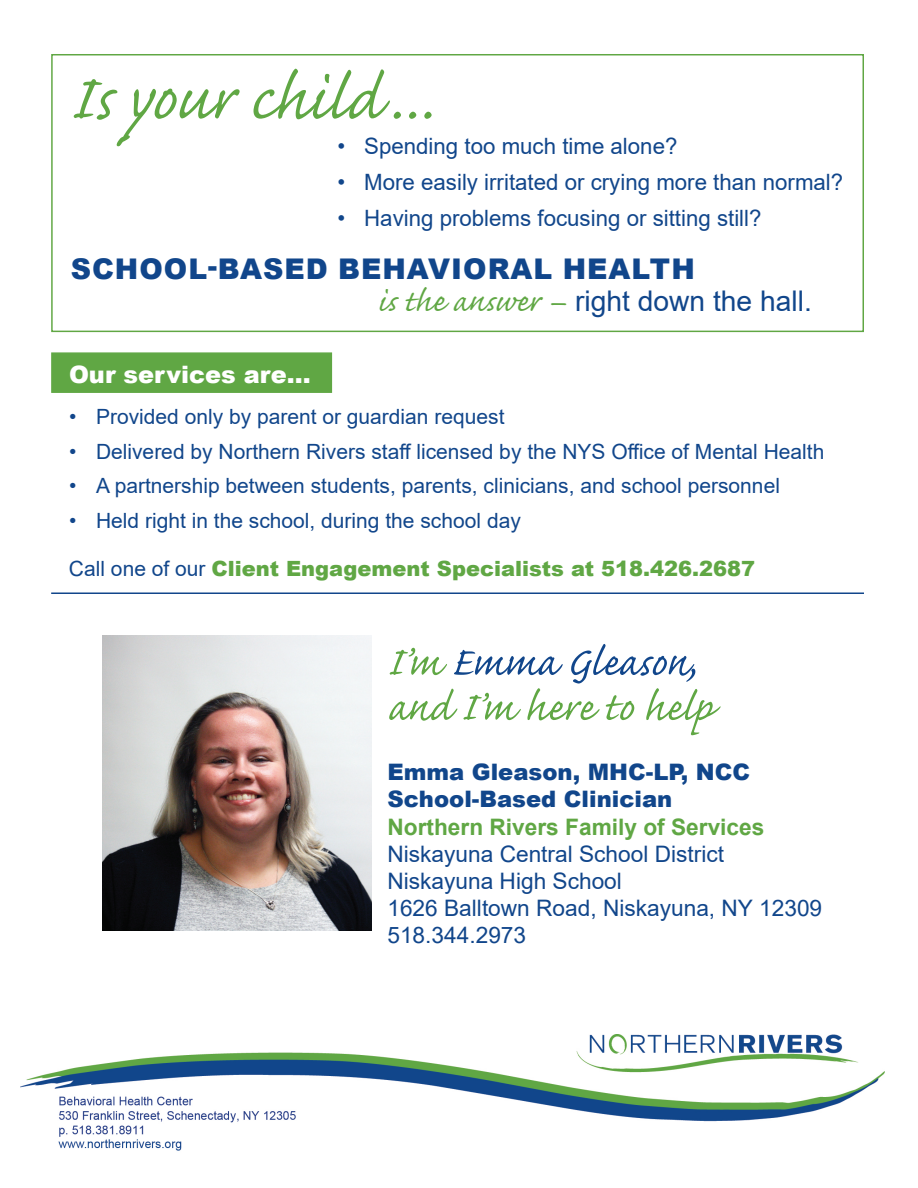
<style>
.page{position:relative;width:918px;height:1188px;background:#fff}
.page>*{position:absolute;margin:0;border:0;box-sizing:border-box;transform-origin:0 0}
.t1{font:81px "Caflisch Script MM";color:#60a744}
.clinician_info{font:51.6px/45px "Caflisch Script MM";color:#60a744}
.t2{font:900 28.5px/32.2px "Arial";letter-spacing:.035em;color:#11468b}
.t3{font:900 24px "Arial";color:#fff}
.clinician_info-2{font:22.65px/27.3px "Arial";color:#11468b}
.t4{font:22.5px "Arial";color:#11468b}
.t5{font:21px "Arial";color:#11468b}
.t6{font:900 21px "Arial";color:#60a744}
.s1{font-family:"Caflisch Script MM";font-weight:400;font-size:40.5px;color:#60a744}
.s2{font-weight:400}
.s3{font-weight:400;color:#11468b}
.s4{color:#11468b}
.s5{font-weight:900}
.s6{font-weight:700;color:#60a744}
</style>
<div class="page">
<img style="left:21px;top:1035px;width:864px;height:116px">
<div style="left:51px;top:352px;width:281px;height:41px;background:#60a744;border:2px solid #60a744"></div>
<hr style="left:51px;top:592px;width:813px;height:2px;background:#11468b">
<img style="left:103px;top:636px;width:269px;height:294px">
<h1 class="t1" style="left:70px;top:57px;width:364px">Is your child ...</h1>
<p class="t4" style="left:338px;top:131px;width:341px">• Spending too much time alone?</p>
<p class="t4" style="left:338px;top:167px;width:507px">• More easily irritated or crying more than normal?</p>
<p class="t4" style="left:338px;top:203px;width:426px">• Having problems focusing or sitting still?</p>
<h3 class="t2" style="left:378px;top:252px;width:436px;text-indent:-307px">SCHOOL-BASED BEHAVIORAL HEALTH<br><span class="s1">is the answer Ð</span> <span class="s2">right down the hall.</span></h3>
<p class="t3" style="left:69px;top:357px;width:243px">Our services are…</p>
<p class="t5" style="left:69px;top:402px;width:437px">• Provided only by parent or guardian request</p>
<p class="t5" style="left:69px;top:437px;width:757px">• Delivered by Northern Rivers staff licensed by the NYS Office of Mental Health</p>
<p class="t5" style="left:69px;top:471px;width:713px">• A partnership between students, parents, clinicians, and school personnel</p>
<p class="t5" style="left:69px;top:506px;width:453px">• Held right in the school, during the school day</p>
<p class="t6" style="left:69px;top:553px;width:688px"><span class="s3">Call one of our</span> Client Engagement Specialists at 518.426.2687</p>
<p class="clinician_info" style="left:387px;top:642px;width:327px">IÕm <span class="s4">Emma Gleason, </span>and IÕm here to help</p>
<p class="clinician_info-2" style="left:387px;top:758px;width:436px"><span class="s5">Emma Gleason, MHC-LP, NCC<br>School-Based Clinician<br></span><span class="s6">Northern Rivers Family of Services<br></span>Niskayuna Central School District<br>Niskayuna High School<br>1626 Balltown Road, Niskayuna, NY 12309<br>518.344.2973</p>
</div>
